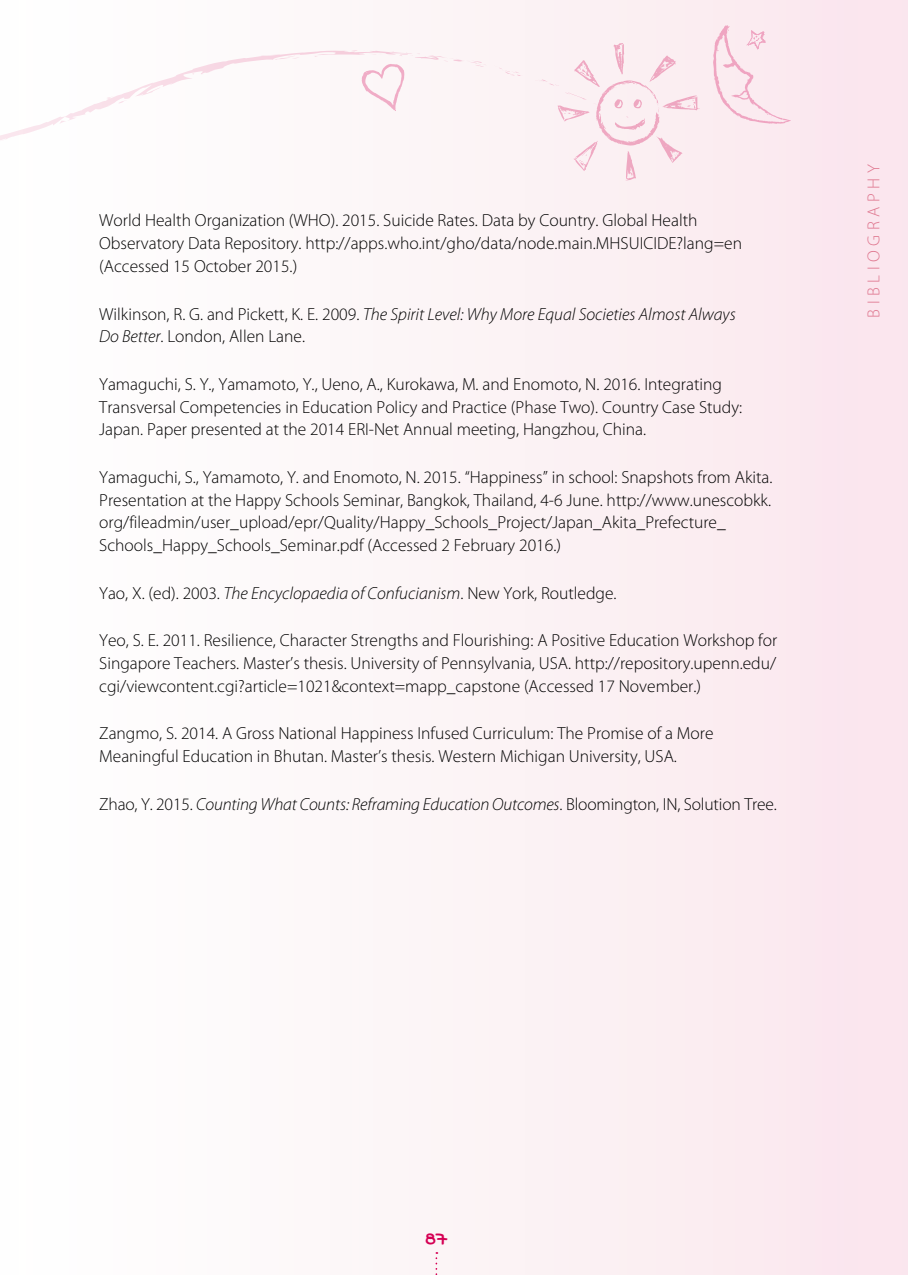
<style>
.page{position:relative;width:908px;height:1275px;background:#fff}
.page>*{position:absolute;margin:0;border:0;box-sizing:border-box;transform-origin:0 0}
.t1{font:21px "Gochi Hand";color:#d50054}
.t2{font:300 17.5px/22.8px "Myriad Pro";color:#000}
.t3{font:italic 300 17.5px/22.8px "Myriad Pro";letter-spacing:-.005em;color:#000}
.t4{font:300 17.5px "Myriad Pro";letter-spacing:.26em;color:#df778f}
.s1{font-style:normal}
.s2{font-style:italic}
</style>
<div class="page">
<div style="left:437px;top:0;width:471px;height:1275px;background:#fbeef1"></div>
<svg style="left:435px;top:1252px;width:2px;height:23px"></svg>
<svg style="left:534px;top:43px;width:166px;height:137px"></svg>
<svg style="left:713px;top:25px;width:78px;height:99px;background:#f9e2ea"></svg>
<svg style="left:0;top:50px;width:523px;height:108px"></svg>
<p class="t2" style="left:99px;top:209px;width:644px">World Health Organization (WHO). 2015. Suicide Rates. Data by Country. Global Health<br>Observatory Data Repository. http://apps.who.int/gho/data/node.main.MHSUICIDE?lang=en (Accessed 15 October 2015.)</p>
<p class="t3" style="left:99px;top:302px;width:638px"><span class="s1">Wilkinson, R. G. and Pickett, K. E. 2009.</span> The Spirit Level: Why More Equal Societies Almost Always<br>Do Better<span class="s1">. London, Allen Lane.</span></p>
<p class="t2" style="left:99px;top:372px;width:644px">Yamaguchi, S. Y., Yamamoto, Y., Ueno, A., Kurokawa, M. and Enomoto, N. 2016. Integrating<br>Transversal Competencies in Education Policy and Practice (Phase Two). Country Case Study:<br>Japan. Paper presented at the 2014 ERI-Net Annual meeting, Hangzhou, China.</p>
<p class="t2" style="left:99px;top:465px;width:675px">Yamaguchi, S., Yamamoto, Y. and Enomoto, N. 2015. “Happiness” in school: Snapshots from Akita.<br>Presentation at the Happy Schools Seminar, Bangkok, Thailand, 4-6 June. http://www.unescobkk. org/fileadmin/user_upload/epr/Quality/Happy_Schools_Project/Japan_Akita_Prefecture_ Schools_Happy_Schools_Seminar.pdf (Accessed 2 February 2016.)</p>
<p class="t2" style="left:99px;top:581px;width:519px">Yao, X. (ed). 2003. <span class="s2">The Encyclopaedia of Confucianism</span>. New York, Routledge.</p>
<p class="t2" style="left:99px;top:629px;width:679px;text-align:justify">Yeo, S. E. 2011. Resilience, Character Strengths and Flourishing: A Positive Education Workshop for Singapore Teachers. Master’s thesis. University of Pennsylvania, USA. http://repository.upenn.edu/ cgi/viewcontent.cgi?article=1021&amp;context=mapp_capstone (Accessed 17 November.)</p>
<p class="t2" style="left:99px;top:722px;width:616px">Zangmo, S. 2014. A Gross National Happiness Infused Curriculum: The Promise of a More<br>Meaningful Education in Bhutan. Master’s thesis. Western Michigan University, USA.</p>
<p class="t3" style="left:99px;top:792px;width:679px"><span class="s1">Zhao, Y. 2015.</span> Counting What Counts: Reframing Education Outcomes<span class="s1">. Bloomington, IN, Solution Tree.</span></p>
<p class="t4" style="left:863px;top:318px;width:155px;rotate:-90deg">BIBLIOGRAPHY</p>
<p class="t1" style="left:425px;top:1228px;width:24px">87</p>
</div>
